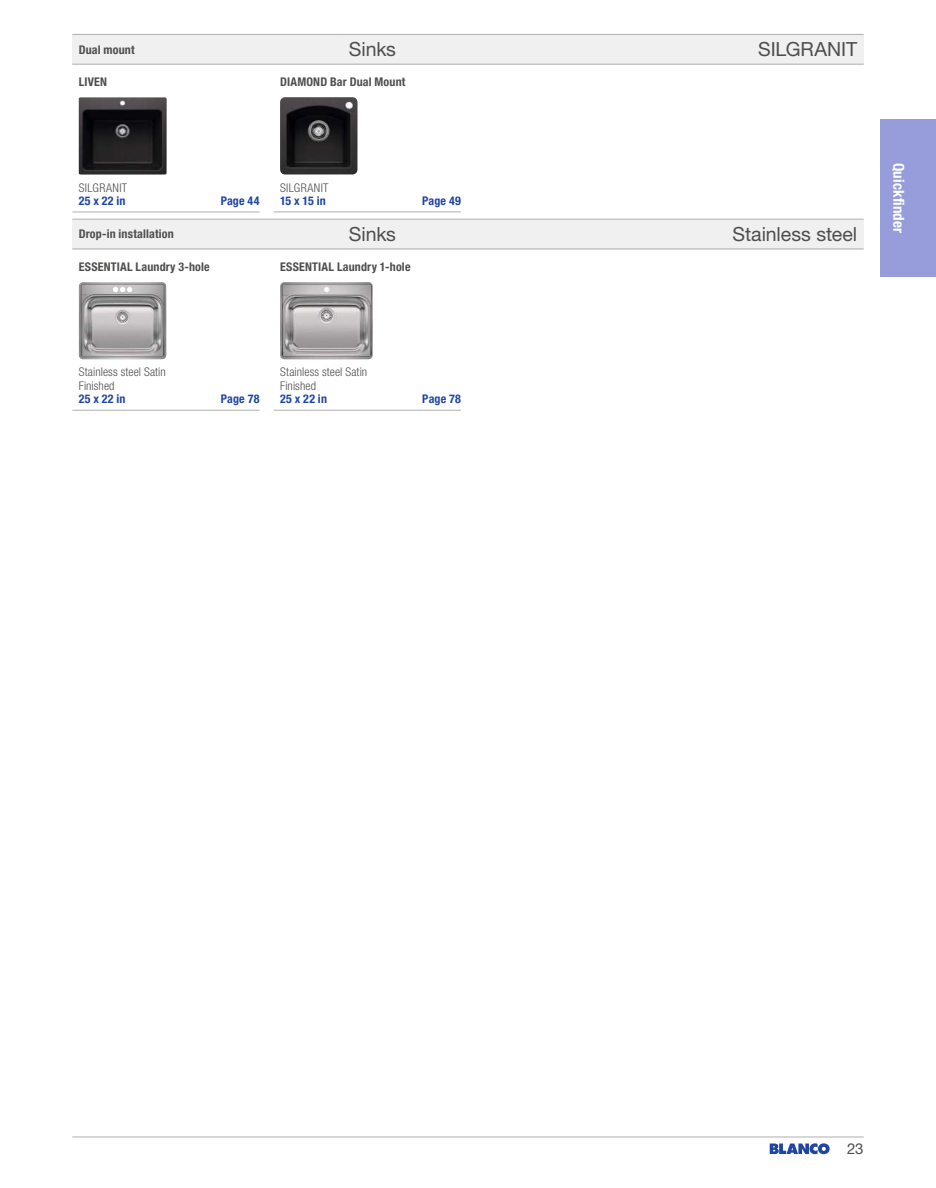
<style>
.page{position:relative;width:936px;height:1188px;background:#fff}
.page>*{position:absolute;margin:0;border:0;box-sizing:border-box;transform-origin:0 0}
.t1{font:19.5px "Helvetica Neue LTW1 G";letter-spacing:-.005em;color:#4e4e4d}
.t2{font:700 condensed 15px "Helvetica Neue LTW1 G";letter-spacing:.005em;color:#fff}
.t3{font:15px "Helvetica Neue LTW1 G";color:#4e4e4d}
.t4{font:700 condensed 12px "Helvetica Neue LTW1 G";letter-spacing:.015em;color:#4e4e4d}
.t5{font:300 condensed 12px/13.5px "Helvetica Neue LTW1 G";letter-spacing:.01em;color:#4e4e4d}
.t6{font:700 condensed 12px "Helvetica Neue LTW1 G";letter-spacing:.015em;color:#1f46a1}
.t7{font:300 condensed 12px "Helvetica Neue LTW1 G";letter-spacing:.03em;color:#4e4e4d}
</style>
<div class="page">
<div style="left:72px;top:35px;width:791px;height:29px;background:#f0f0f0"></div>
<hr style="left:72px;top:34px;width:270px;height:1px;background:#afb0b0">
<hr style="left:72px;top:64px;width:270px;height:1px;background:#afb0b0">
<hr style="left:342px;top:34px;width:521px;height:1px;background:#afb0b0">
<hr style="left:342px;top:64px;width:521px;height:1px;background:#afb0b0">
<img style="left:79px;top:97px;width:88px;height:78px">
<hr style="left:72px;top:212px;width:187px;height:1px;background:#afb0b0">
<img style="left:79px;top:282px;width:88px;height:78px">
<div style="left:72px;top:220px;width:791px;height:29px;background:#f0f0f0"></div>
<hr style="left:72px;top:219px;width:270px;height:1px;background:#afb0b0">
<hr style="left:72px;top:249px;width:270px;height:1px;background:#afb0b0">
<hr style="left:342px;top:219px;width:521px;height:1px;background:#afb0b0">
<hr style="left:342px;top:249px;width:521px;height:1px;background:#afb0b0">
<img style="left:280px;top:282px;width:93px;height:78px">
<hr style="left:72px;top:410px;width:187px;height:1px;background:#afb0b0">
<hr style="left:274px;top:410px;width:187px;height:1px;background:#afb0b0">
<img style="left:280px;top:97px;width:77px;height:78px">
<hr style="left:274px;top:212px;width:187px;height:1px;background:#afb0b0">
<svg style="left:769px;top:1143px;width:60px;height:11px"></svg>
<hr style="left:72px;top:1137px;width:791px;height:1px;background:#afb0b0">
<div style="left:880px;top:119px;width:55px;height:158px;background:#979ddb"></div>
<p class="t4" style="left:79px;top:42px;width:57px">Dual mount</p>
<h1 class="t1" style="left:349px;top:37px;width:49px">Sinks</h1>
<h1 class="t1" style="left:758px;top:37px;width:100px">SILGRANIT</h1>
<p class="t4" style="left:79px;top:74px;width:30px">LIVEN</p>
<p class="t4" style="left:280px;top:74px;width:127px">DIAMOND Bar Dual Mount</p>
<p class="t7" style="left:79px;top:180px;width:50px">SILGRANIT</p>
<p class="t6" style="left:79px;top:194px;width:48px">25 x 22 in</p>
<p class="t6" style="left:221px;top:194px;width:40px">Page 44</p>
<p class="t7" style="left:280px;top:180px;width:50px">SILGRANIT</p>
<p class="t6" style="left:280px;top:194px;width:47px">15 x 15 in</p>
<p class="t6" style="left:422px;top:194px;width:40px">Page 49</p>
<p class="t4" style="left:79px;top:227px;width:97px">Drop-in installation</p>
<h1 class="t1" style="left:349px;top:222px;width:49px">Sinks</h1>
<h1 class="t1" style="left:732px;top:222px;width:126px">Stainless steel</h1>
<p class="t4" style="left:280px;top:259px;width:132px">ESSENTIAL Laundry 1-hole</p>
<p class="t4" style="left:79px;top:259px;width:133px">ESSENTIAL Laundry 3-hole</p>
<p class="t2" style="left:907px;top:163px;width:72px;rotate:90deg">Quickfinder</p>
<p class="t5" style="left:79px;top:366px;width:89px">Stainless steel Satin<br>Finished</p>
<p class="t6" style="left:79px;top:392px;width:48px">25 x 22 in</p>
<p class="t6" style="left:221px;top:392px;width:40px">Page 78</p>
<p class="t5" style="left:280px;top:366px;width:89px">Stainless steel Satin<br>Finished</p>
<p class="t6" style="left:280px;top:392px;width:48px">25 x 22 in</p>
<p class="t6" style="left:422px;top:392px;width:40px">Page 78</p>
<p class="t3" style="left:847px;top:1139px;width:18px">23</p>
</div>
